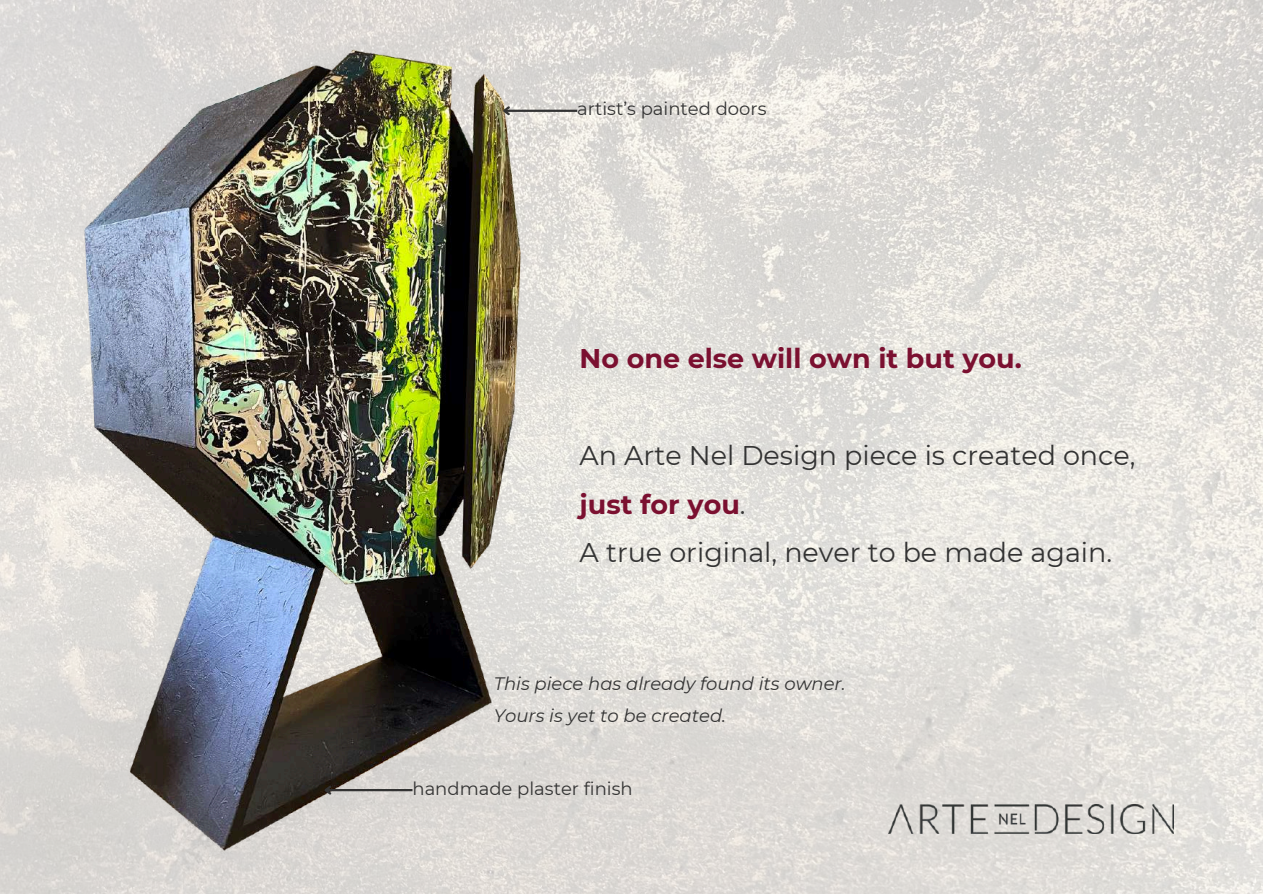
<style>
.page{position:relative;width:1263px;height:894px;background:#fff}
.page>*{position:absolute;margin:0;border:0;box-sizing:border-box;transform-origin:0 0}
.t1{font:27px/48.3px "Montserrat";color:#333}
.t2{font:700 27px "Montserrat";color:#7b1030}
.t3{font:italic 18px/31.5px "Montserrat";color:#333}
.t4{font:18px "Montserrat";color:#333}
.s1{font-weight:700;color:#7b1030}
</style>
<div class="page">
<img style="left:0;top:0;width:1263px;height:893px">
<img style="left:59px;top:0;width:502px;height:893px">
<img style="left:888px;top:804px;width:286px;height:29px">
<hr style="left:504px;top:110px;width:73px;height:2px;background:#333">
<svg style="left:500px;top:104px;width:12px;height:13px"></svg>
<hr style="left:326px;top:788px;width:86px;height:3px;background:#333">
<svg style="left:322px;top:783px;width:11px;height:13px"></svg>
<p class="t4" style="left:577px;top:98px;width:191px">artist’s painted doors</p>
<p class="t2" style="left:580px;top:342px;width:444px">No one else will own it but you.</p>
<p class="t1" style="left:580px;top:431px;width:557px">An Arte Nel Design piece is created once, <span class="s1">just for you</span>.<br>A true original, never to be made again.</p>
<p class="t3" style="left:494px;top:667px;width:353px">This piece has already found its owner.<br>Yours is yet to be created.</p>
<p class="t4" style="left:412px;top:777px;width:222px">handmade plaster finish</p>
</div>
